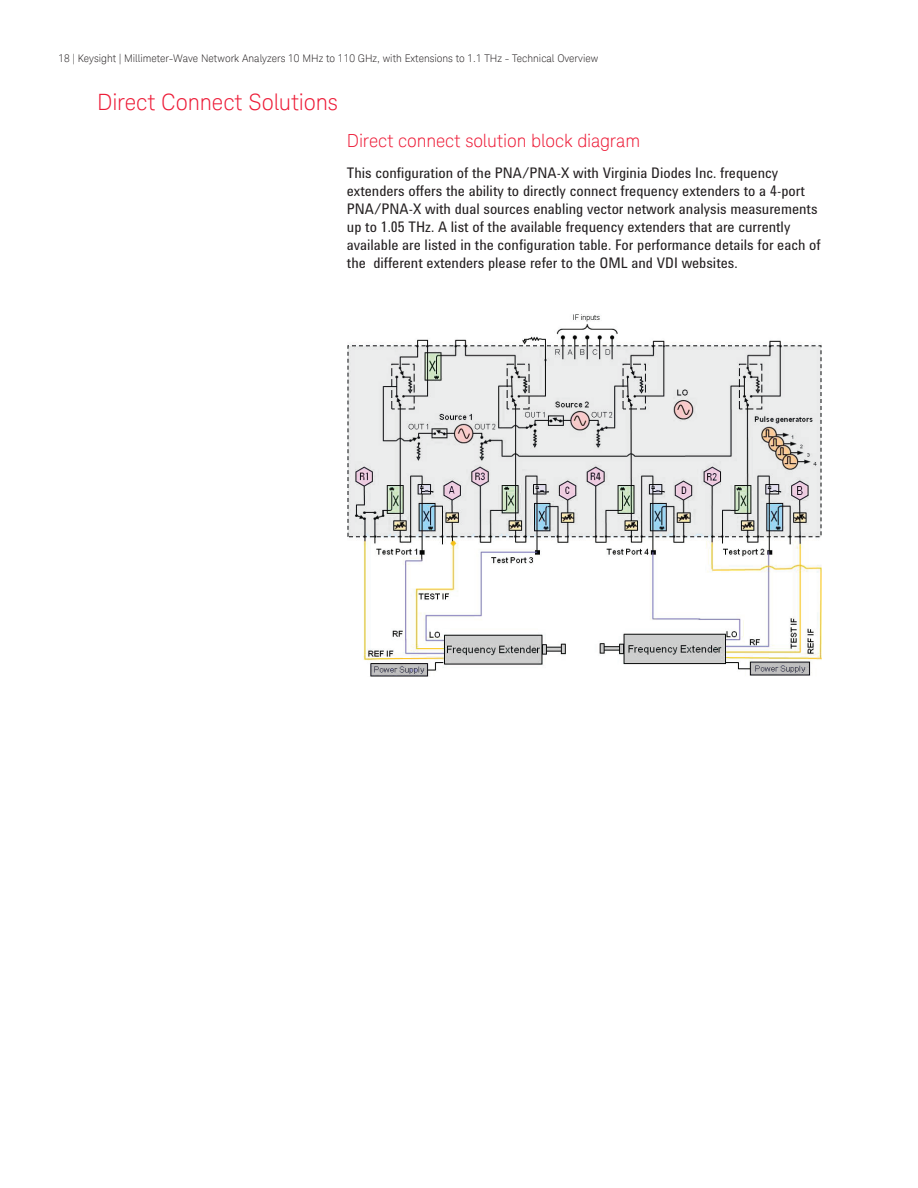
<style>
.page{position:relative;width:918px;height:1188px;background:#fff}
.page>*{position:absolute;margin:0;border:0;box-sizing:border-box;transform-origin:0 0}
.t1{font:300 22.5px "Keysight Sans";letter-spacing:-.005em;color:#ed1a36}
.t2{font:300 18px "Keysight Sans";letter-spacing:-.005em;color:#ed1a36}
.t3{font:15px/18px "Agilent Condensed CFF";color:#231f20}
.t4{font:300 10.5px "Keysight Sans";color:#231f20}
</style>
<div class="page">
<img style="left:348px;top:314px;width:474px;height:362px">
<p class="t4" style="left:59px;top:52px;width:541px">18 | Keysight | Millimeter-Wave Network Analyzers 10 MHz to 110 GHz, with Extensions to 1.1 THz - Technical Overview</p>
<h1 class="t1" style="left:97px;top:89px;width:242px">Direct Connect Solutions</h1>
<p class="t2" style="left:347px;top:130px;width:295px">Direct connect solution block diagram</p>
<p class="t3" style="left:347px;top:163px;width:475px">This configuration of the PNA/PNA-X with Virginia Diodes Inc. frequency extenders offers the ability to directly connect frequency extenders to a 4-port PNA/PNA-X with dual sources enabling vector network analysis measurements up to 1.05 THz. A list of the available frequency extenders that are currently available are listed in the configuration table. For performance details for each of the different extenders please refer to the OML and VDI websites.</p>
</div>
